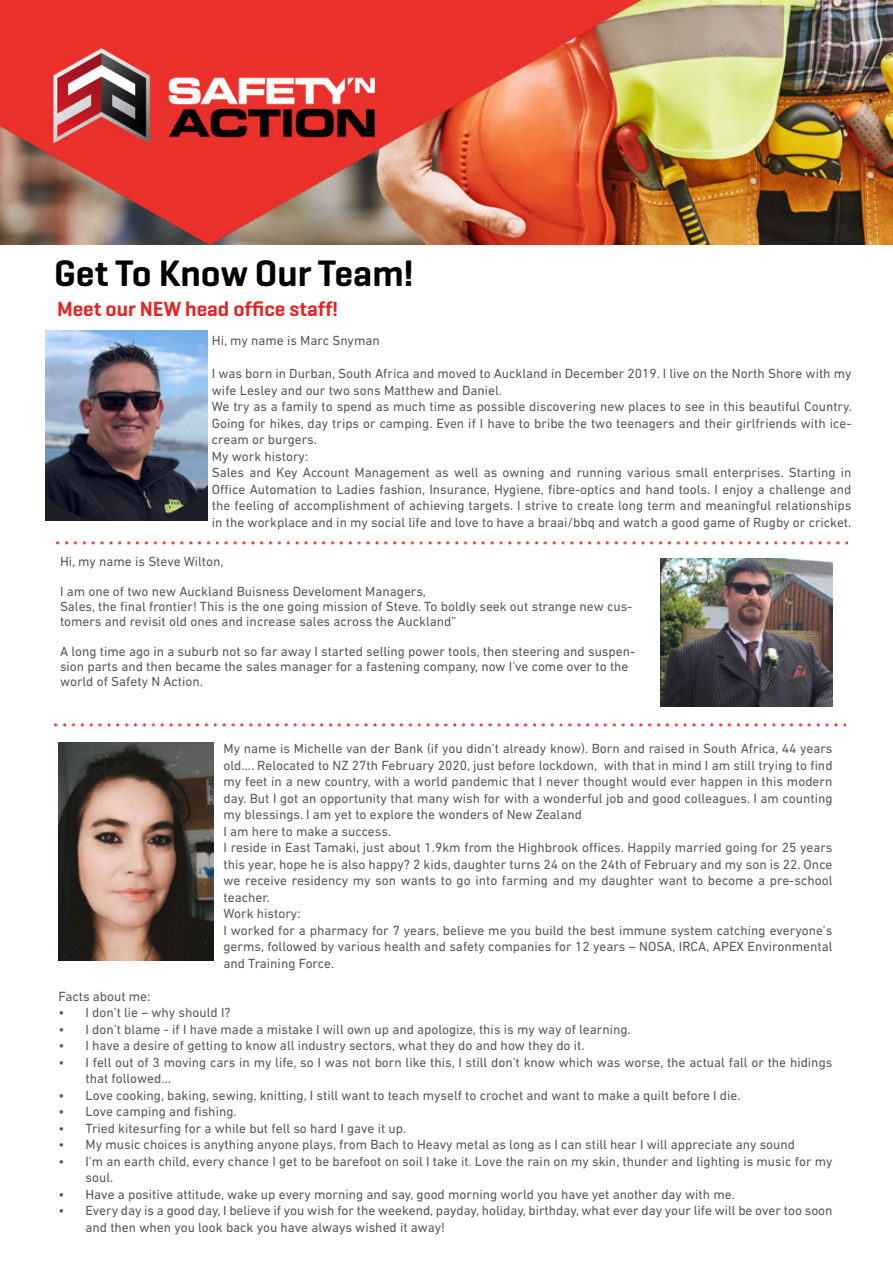
<style>
.page{position:relative;width:893px;height:1263px;background:#fff}
.page>*{position:absolute;margin:0;border:0;box-sizing:border-box;transform-origin:0 0}
.t1{font:600 37.5px "Geogrotesque";color:#000}
.t2{font:600 21px "Geogrotesque";color:#e02726}
.t3{font:13.5px/16.5px "DIN Next LT Pro";color:#58595b}
</style>
<div class="page">
<img style="left:644px;top:0;width:249px;height:244px">
<img style="left:0;top:0;width:644px;height:244px">
<img style="left:46px;top:330px;width:161px;height:191px">
<img style="left:56px;top:540px;width:791px;height:6px">
<img style="left:54px;top:722px;width:792px;height:6px">
<img style="left:660px;top:559px;width:172px;height:147px">
<img style="left:58px;top:743px;width:155px;height:217px">
<h1 class="t1" style="left:54px;top:250px;width:361px">Get To Know Our Team!</h1>
<h2 class="t2" style="left:57px;top:295px;width:283px">Meet our NEW head office staff!</h2>
<p class="t3" style="left:212px;top:332px;width:169px">Hi, my name is Marc Snyman</p>
<p class="t3" style="left:212px;top:365px;width:641px">I was born in Durban, South Africa and moved to Auckland in December 2019. I live on the North Shore with my wife Lesley and our two sons Matthew and Daniel.<br>We try as a family to spend as much time as possible discovering new places to see in this beautiful Country.<br>Going for hikes, day trips or camping. Even if I have to bribe the two teenagers and their girlfriends with ice&shy;cream or burgers.<br>My work history:<br>Sales and Key Account Management as well as owning and running various small enterprises. Starting in Office Automation to Ladies fashion, Insurance, Hygiene, fibre-optics and hand tools. I enjoy a challenge and the feeling of accomplishment of achieving targets. I strive to create long term and meaningful relationships in the workplace and in my social life and love to have a braai/bbq and watch a good game of Rugby or cricket.</p>
<p class="t3" style="left:60px;top:553px;width:165px">Hi, my name is Steve Wilton,</p>
<p class="t3" style="left:60px;top:583px;width:574px;line-height:15px">I am one of two new Auckland Buisness Develoment Managers,<br>Sales, the final frontier! This is the one going mission of Steve. To boldly seek out strange new cus&shy;tomers and revisit old ones and increase sales across the Auckland”</p>
<p class="t3" style="left:60px;top:643px;width:577px;line-height:15px">A long time ago in a suburb not so far away I started selling power tools, then steering and suspen&shy;sion parts and then became the sales manager for a fastening company, now I’ve come over to the world of Safety N Action.</p>
<p class="t3" style="left:224px;top:740px;width:611px">My name is Michelle van der Bank (if you didn’t already know). Born and raised in South Africa, 44 years old…. Relocated to NZ 27th February 2020, just before lockdown, with that in mind I am still trying to find my feet in a new country, with a world pandemic that I never thought would ever happen in this modern day. But I got an opportunity that many wish for with a wonderful job and good colleagues. I am counting my blessings. I am yet to explore the wonders of New Zealand<br>I am here to make a success.<br>I reside in East Tamaki, just about 1.9km from the Highbrook offices. Happily married going for 25 years this year, hope he is also happy? 2 kids, daughter turns 24 on the 24th of February and my son is 22. Once we receive residency my son wants to go into farming and my daughter want to become a pre-school teacher.<br>Work history:<br>I worked for a pharmacy for 7 years, believe me you build the best immune system catching everyone’s germs, followed by various health and safety companies for 12 years – NOSA, IRCA, APEX Environmental and Training Force.</p>
<p class="t3" style="left:59px;top:988px;width:93px">Facts about me:</p>
<p class="t3" style="left:59px;top:1004px;width:174px">• I don’t lie – why should I?</p>
<p class="t3" style="left:59px;top:1021px;width:574px">• I don’t blame - if I have made a mistake I will own up and apologize, this is my way of learning.</p>
<p class="t3" style="left:59px;top:1037px;width:528px">• I have a desire of getting to know all industry sectors, what they do and how they do it.</p>
<p class="t3" style="left:86px;top:1054px;width:748px;text-indent:-27px">• I fell out of 3 moving cars in my life, so I was not born like this, I still don’t know which was worse, the actual fall or the hidings that followed…</p>
<p class="t3" style="left:59px;top:1087px;width:684px">• Love cooking, baking, sewing, knitting, I still want to teach myself to crochet and want to make a quilt before I die.</p>
<p class="t3" style="left:59px;top:1103px;width:180px">• Love camping and fishing.</p>
<p class="t3" style="left:59px;top:1120px;width:349px">• Tried kitesurfing for a while but fell so hard I gave it up.</p>
<p class="t3" style="left:59px;top:1136px;width:738px">• My music choices is anything anyone plays, from Bach to Heavy metal as long as I can still hear I will appreciate any sound</p>
<p class="t3" style="left:86px;top:1153px;width:749px;text-indent:-27px">• I’m an earth child, every chance I get to be barefoot on soil I take it. Love the rain on my skin, thunder and lighting is music for my soul.</p>
<p class="t3" style="left:59px;top:1185px;width:678px">• Have a positive attitude, wake up every morning and say, good morning world you have yet another day with me.</p>
<p class="t3" style="left:86px;top:1202px;width:749px;text-indent:-27px">• Every day is a good day, I believe if you wish for the weekend, payday, holiday, birthday, what ever day your life will be over too soon and then when you look back you have always wished it away!</p>
</div>
